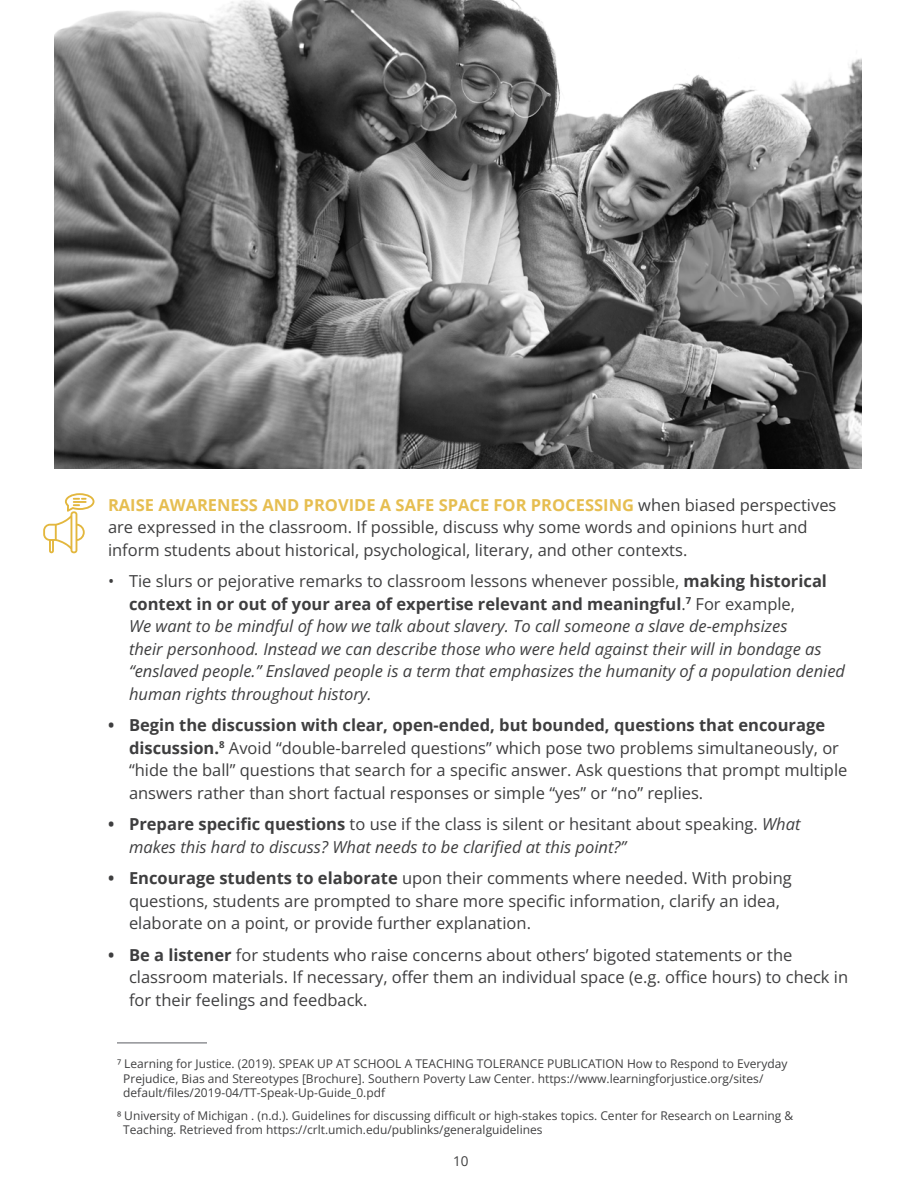
<style>
.page{position:relative;width:918px;height:1188px;background:#fff}
.page>*{position:absolute;margin:0;border:0;box-sizing:border-box;transform-origin:0 0}
.t1{font:16.5px/22.5px "Open Sans";color:#3e3e3f}
.t2{font:italic 16.5px/22.5px "Open Sans";color:#3e3e3f}
.t3{font:13.5px "Open Sans";color:#3e3e3f}
.t4{font:12px "Open Sans";color:#3e3e3f}
.s1{font-weight:700;color:#e6be51}
.s2{font-style:normal}
.s3{font-weight:700;font-style:normal}
.s4{font-weight:700}
</style>
<div class="page">
<img style="left:54px;top:0;width:807px;height:468px">
<hr style="left:117px;top:1042px;width:90px;height:2px;background:#919296">
<svg style="left:43px;top:493px;width:51px;height:60px"></svg>
<p class="t1" style="left:108px;top:493px;width:730px"><span class="s1">RAISE AWARENESS AND PROVIDE A SAFE SPACE FOR PROCESSING</span> when biased perspectives are expressed in the classroom. If possible, discuss why some words and opinions hurt and inform students about historical, psychological, literary, and other contexts.</p>
<p class="t2" style="left:129px;top:570px;width:718px;text-indent:-21px"><span class="s2">• Tie slurs or pejorative remarks to classroom lessons whenever possible,</span> <span class="s3">making historical context in or out of your area of expertise relevant and meaningful</span><span class="s2">.</span><sup>7</sup> <span class="s2">For example,<br></span>We want to be mindful of how we talk about slavery. To call someone a slave de-emphsizes<br>their personhood. Instead we can describe those who were held against their will in bondage as “enslaved people.” Enslaved people is a term that emphasizes the humanity of a population denied human rights throughout history.</p>
<p class="t1" style="left:129px;top:714px;width:720px;text-indent:-21px"><span class="s4">• Begin the discussion with clear, open-ended, but bounded, questions that encourage discussion.</span><sup>8</sup> Avoid “double-barreled questions” which pose two problems simultaneously, or “hide the ball” questions that search for a specific answer. Ask questions that prompt multiple answers rather than short factual responses or simple “yes” or “no” replies.</p>
<p class="t2" style="left:129px;top:813px;width:673px;text-indent:-21px"><span class="s3">• Prepare specific questions</span> <span class="s2">to use if the class is silent or hesitant about speaking.</span> What makes this hard to discuss? What needs to be clarified at this point?”</p>
<p class="t1" style="left:129px;top:867px;width:664px;text-indent:-21px"><span class="s4">• Encourage students to elaborate</span> upon their comments where needed. With probing questions, students are prompted to share more specific information, clarify an idea, elaborate on a point, or provide further explanation.</p>
<p class="t1" style="left:129px;top:943px;width:721px;text-indent:-21px"><span class="s4">• Be a listener</span> for students who raise concerns about others’ bigoted statements or the classroom materials. If necessary, offer them an individual space (e.g. office hours) to check in for their feelings and feedback.</p>
<p class="t4" style="left:117px;top:1056px;width:672px">7 Learning for Justice. (2019). SPEAK UP AT SCHOOL A TEACHING TOLERANCE PUBLICATION How to Respond to Everyday</p>
<p class="t4" style="left:123px;top:1070px;width:642px">Prejudice, Bias and Stereotypes [Brochure]. Southern Poverty Law Center. https://www.learningforjustice.org/sites/</p>
<p class="t4" style="left:123px;top:1085px;width:263px">default/files/2019-04/TT-Speak-Up-Guide_0.pdf</p>
<p class="t4" style="left:117px;top:1107px;width:678px">8 University of Michigan . (n.d.). Guidelines for discussing difficult or high-stakes topics. Center for Research on Learning &amp;</p>
<p class="t4" style="left:123px;top:1121px;width:421px">Teaching. Retrieved from https://crlt.umich.edu/publinks/generalguidelines</p>
<p class="t3" style="left:453px;top:1152px;width:17px">10</p>
</div>
